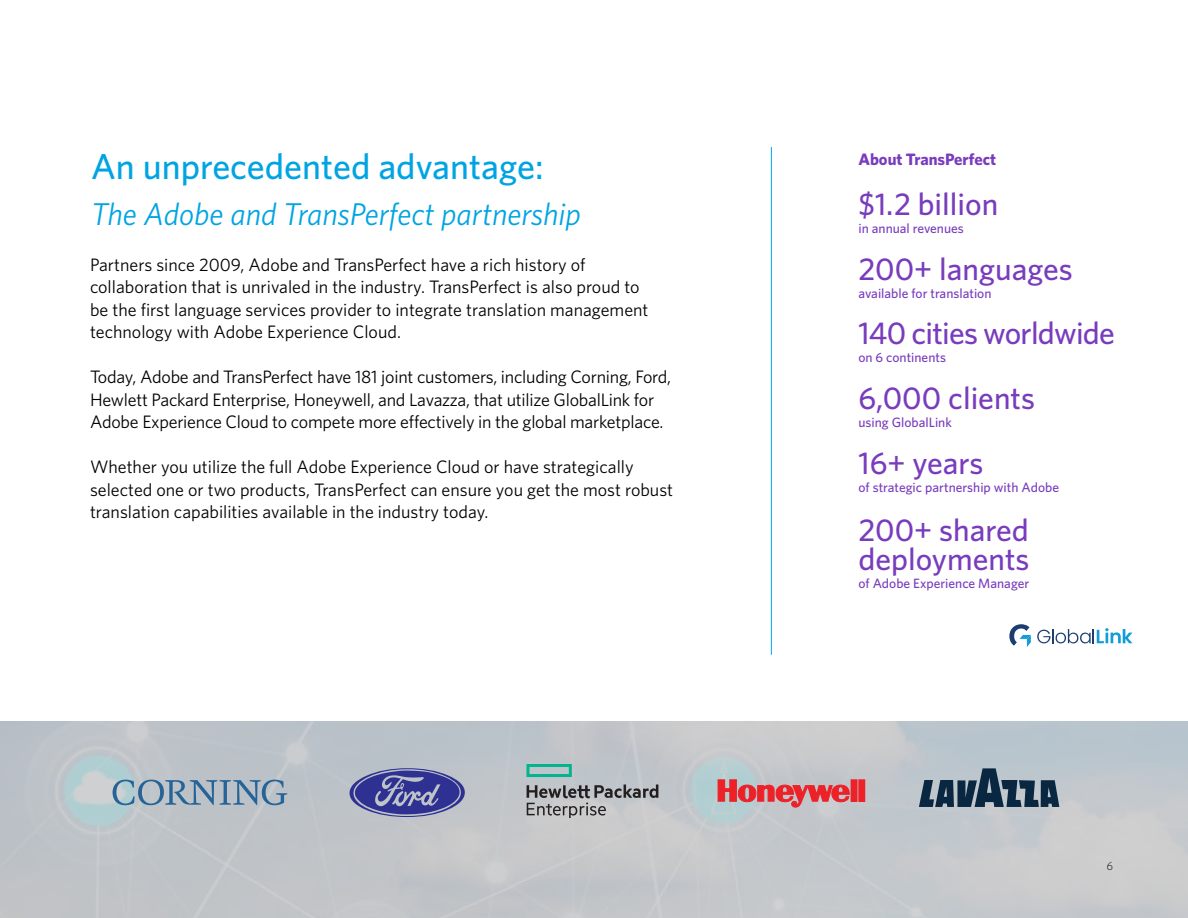
<style>
.page{position:relative;width:1188px;height:918px;background:#fff}
.page>*{position:absolute;margin:0;border:0;box-sizing:border-box;transform-origin:0 0}
.t1{font:500 36px "Whitney";color:#00a4e3}
.t2{font:500 31.5px/28.5px "Whitney";color:#783cbd}
.t3{font:italic 31.5px "Whitney";color:#00a4e3}
.t4{font:500 31.5px "Whitney";letter-spacing:-.025em;color:#783cbd}
.t5{font:18px/22.5px "Whitney";color:#000}
.t6{font:700 16.5px "Whitney";color:#783cbd}
.t7{font:500 13.5px "Whitney";color:#783cbd}
.t8{font:300 12px "Adobe Clean";color:#000}
</style>
<div class="page">
<img style="left:0;top:721px;width:1188px;height:197px">
<hr style="left:771px;top:147px;width:1px;height:508px;background:#00a4e3">
<svg style="left:112px;top:780px;width:175px;height:25px;background:#8fa7ba"></svg>
<svg style="left:350px;top:768px;width:115px;height:49px;background:#676ba7"></svg>
<svg style="left:526px;top:764px;width:46px;height:13px"></svg>
<svg style="left:527px;top:784px;width:131px;height:33px;background:#9f9fa2"></svg>
<svg style="left:718px;top:780px;width:132px;height:27px;background:#d4767c"></svg>
<div style="left:851px;top:780px;width:6px;height:21px;background:#ed2128"></div>
<div style="left:859px;top:780px;width:6px;height:21px;background:#ed2128"></div>
<svg style="left:919px;top:768px;width:140px;height:39px;background:#5e7282"></svg>
<svg style="left:1037px;top:628px;width:96px;height:15px"></svg>
<svg style="left:1009px;top:624px;width:22px;height:23px"></svg>
<h1 class="t1" style="left:91px;top:145px;width:454px">An unprecedented advantage:</h1>
<h2 class="t3" style="left:91px;top:196px;width:491px">The Adobe and TransPerfect partnership</h2>
<p class="t5" style="left:90px;top:253px;width:560px">Partners since 2009, Adobe and TransPerfect have a rich history of collaboration that is unrivaled in the industry. TransPerfect is also proud to be the first language services provider to integrate translation management technology with Adobe Experience Cloud.</p>
<p class="t5" style="left:90px;top:365px;width:583px">Today, Adobe and TransPerfect have 181 joint customers, including Corning, Ford,<br>Hewlett Packard Enterprise, Honeywell, and Lavazza, that utilize GlobalLink for<br>Adobe Experience Cloud to compete more effectively in the global marketplace.</p>
<p class="t5" style="left:90px;top:455px;width:585px">Whether you utilize the full Adobe Experience Cloud or have strategically selected one or two products, TransPerfect can ensure you get the most robust translation capabilities available in the industry today.</p>
<p class="t6" style="left:858px;top:149px;width:139px">About TransPerfect</p>
<h2 class="t2" style="left:858px;top:189px;width:141px">$1.2 billion</h2>
<p class="t7" style="left:858px;top:220px;width:107px">in annual revenues</p>
<h2 class="t2" style="left:858px;top:253px;width:216px">200+ languages</h2>
<p class="t7" style="left:858px;top:285px;width:135px">available for translation</p>
<h2 class="t4" style="left:858px;top:314px;width:258px">140 cities worldwide</h2>
<p class="t7" style="left:858px;top:349px;width:89px">on 6 continents</p>
<h2 class="t2" style="left:858px;top:383px;width:178px">6,000 clients</h2>
<p class="t7" style="left:858px;top:414px;width:95px">using GlobalLink</p>
<h2 class="t2" style="left:858px;top:448px;width:127px">16+ years</h2>
<p class="t7" style="left:858px;top:479px;width:202px">of strategic partnership with Adobe</p>
<h2 class="t2" style="left:858px;top:515px;width:173px">200+ shared deployments</h2>
<p class="t7" style="left:858px;top:575px;width:172px">of Adobe Experience Manager</p>
<p class="t8" style="left:1107px;top:858px;width:8px">6</p>
</div>
